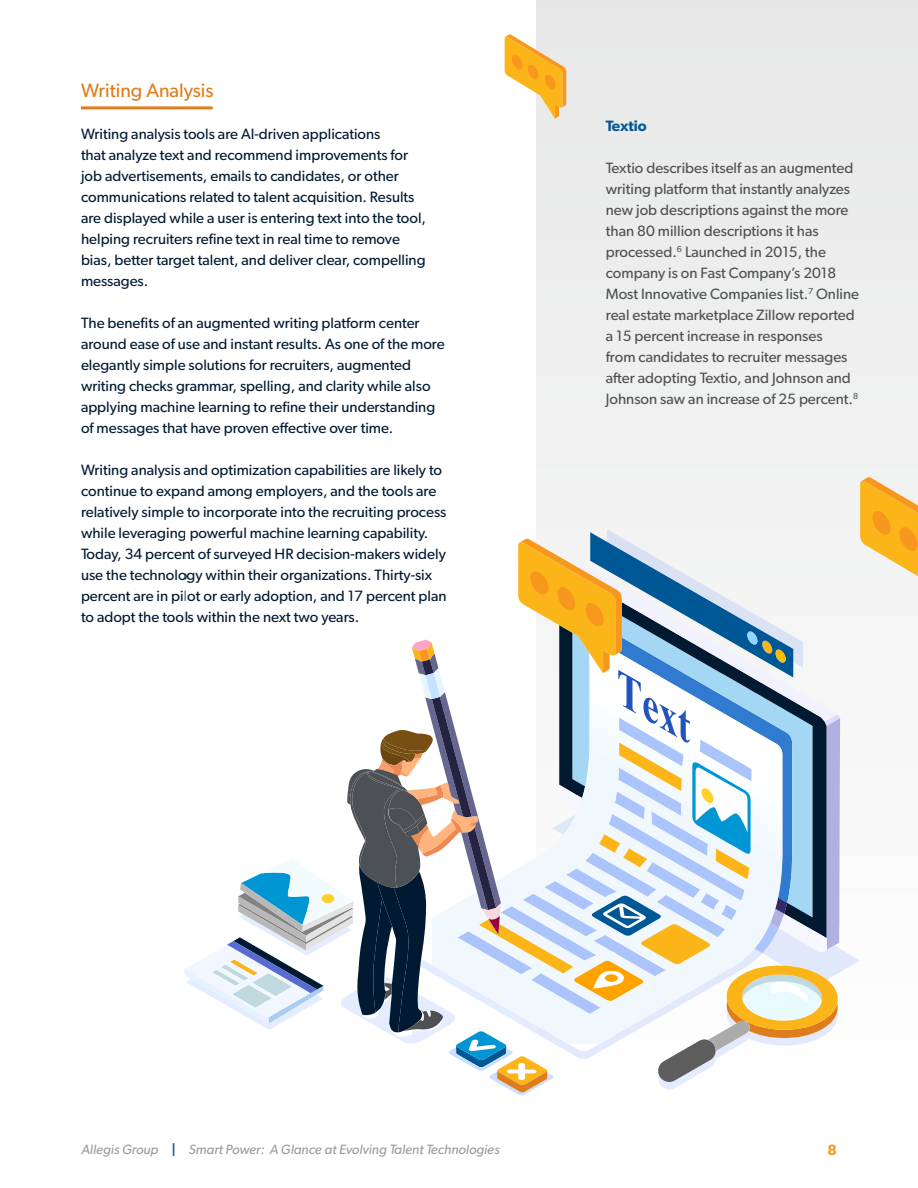
<style>
.page{position:relative;width:918px;height:1188px;background:#fff}
.page>*{position:absolute;margin:0;border:0;box-sizing:border-box;transform-origin:0 0}
.t1{font:19.5px "Gibson";color:#df7d1c}
.t2{font:15px/21px "Gibson";color:#021a32}
.t3{font:15px/21px "Gibson";color:#4d4f53}
.t4{font:600 15px "Gibson";color:#035797}
.t5{font:600 15px "Gibson";color:#f8971d}
.t6{font:italic 13.5px "Gibson";color:#9a9b9c}
.s1{font-weight:600;font-style:normal;color:#035797}
</style>
<div class="page">
<div style="left:537px;top:0;width:381px;height:1095px;background:#eee"></div>
<hr style="left:81px;top:106px;width:132px;height:3px;background:#df7d1c">
<div style="left:536px;top:529px;width:324px;height:561px;background:#f7f7f7"></div>
<svg style="left:184px;top:538px;width:656px;height:558px"></svg>
<svg style="left:860px;top:477px;width:58px;height:99px"></svg>
<svg style="left:505px;top:34px;width:61px;height:85px"></svg>
<h1 class="t1" style="left:81px;top:78px;width:134px">Writing Analysis</h1>
<p class="t2" style="left:81px;top:123px;width:347px">Writing analysis tools are AI-driven applications<br>that analyze text and recommend improvements for job advertisements, emails to candidates, or other communications related to talent acquisition. Results are displayed while a user is entering text into the tool, helping recruiters refine text in real time to remove bias, better target talent, and deliver clear, compelling messages.</p>
<p class="t2" style="left:81px;top:312px;width:365px">The benefits of an augmented writing platform center around ease of use and instant results. As one of the more elegantly simple solutions for recruiters, augmented writing checks grammar, spelling, and clarity while also applying machine learning to refine their understanding of messages that have proven effective over time.</p>
<p class="t2" style="left:81px;top:459px;width:367px">Writing analysis and optimization capabilities are likely to continue to expand among employers, and the tools are relatively simple to incorporate into the recruiting process while leveraging powerful machine learning capability.<br>Today, 34 percent of surveyed HR decision-makers widely use the technology within their organizations. Thirty-six percent are in pilot or early adoption, and 17 percent plan to adopt the tools within the next two years.</p>
<p class="t4" style="left:606px;top:117px;width:43px">Textio</p>
<p class="t3" style="left:606px;top:157px;width:255px">Textio describes itself as an augmented writing platform that instantly analyzes new job descriptions against the more than 80 million descriptions it has processed.<sup>6</sup> Launched in 2015, the company is on Fast Company’s 2018<br>Most Innovative Companies list.<sup>7</sup> Online real estate marketplace Zillow reported a 15 percent increase in responses<br>from candidates to recruiter messages after adopting Textio, and Johnson and Johnson saw an increase of 25 percent.<sup>8</sup></p>
<p class="t6" style="left:81px;top:1141px;width:420px">Allegis Group <span class="s1">|</span> Smart Power: A Glance at Evolving Talent Technologies</p>
<p class="t5" style="left:828px;top:1141px;width:11px">8</p>
</div>
